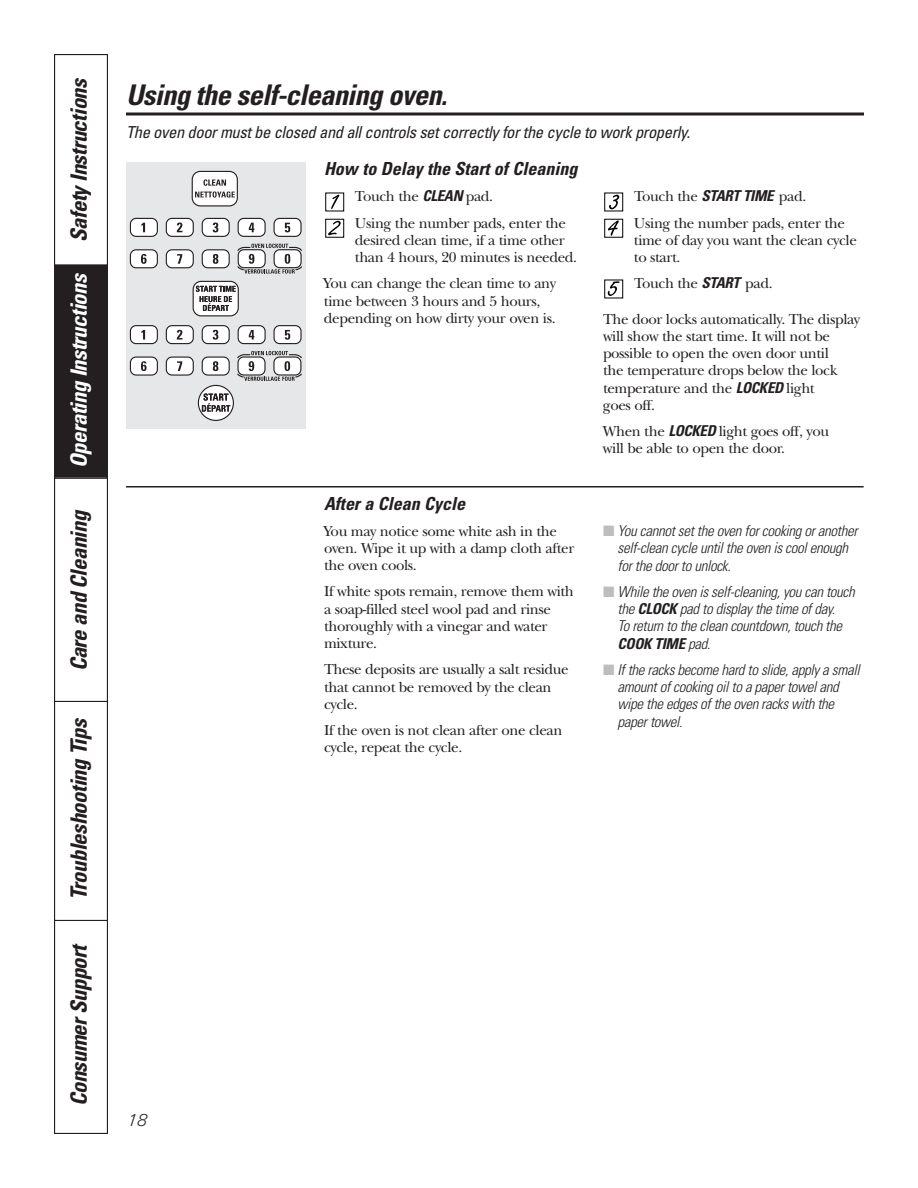
<style>
.page{position:relative;width:918px;height:1188px;background:#fff}
.page>*{position:absolute;margin:0;border:0;box-sizing:border-box;transform-origin:0 0}
.t1{font:italic 700 condensed 28.5px "Univers";color:#231f20}
.t2{font:italic 700 condensed 22.5px "Univers";letter-spacing:-.02em;color:#231f20}
.t3{font:italic 700 condensed 22.5px "Univers";letter-spacing:-.02em;color:#fff}
.t4{font:italic 700 condensed 18px "Univers";color:#231f20}
.t5{font:18px "U46";color:#231f20}
.t6{font:italic condensed 16.5px "Univers";color:#231f20}
.t7{font:15px/17.2px "New Baskerville";letter-spacing:-.025em;color:#231f20}
.t8{font:italic 300 condensed 15px/17.2px "Univers";letter-spacing:-.02em;color:#231f20}
.s1{color:#231f20}
.s2{font-family:"Univers";font-weight:700;font-style:italic;font-stretch:condensed}
.s3{color:#bcbdc0}
.s4{font-weight:700}
</style>
<div class="page">
<div style="left:54px;top:915px;width:54px;height:219px;border:1px solid #231f20"></div>
<div style="left:55px;top:697px;width:52px;height:223px;background:#fff"></div>
<div style="left:54px;top:697px;width:54px;height:224px;border:1px solid #231f20"></div>
<div style="left:55px;top:478px;width:52px;height:223px;background:#fff"></div>
<div style="left:54px;top:478px;width:54px;height:224px;border:1px solid #231f20"></div>
<div style="left:55px;top:264px;width:52px;height:213px;background:#231f20"></div>
<div style="left:54px;top:262px;width:54px;height:216px;border:1px solid #231f20"></div>
<div style="left:55px;top:55px;width:52px;height:210px;background:#fff"></div>
<div style="left:54px;top:54px;width:54px;height:212px;border:1px solid #231f20"></div>
<div style="left:126px;top:162px;width:180px;height:267px;background:#e6e7e9"></div>
<div style="left:192px;top:171px;width:45px;height:35px;background:#fff;border-radius:8px"></div>
<div style="left:192px;top:171px;width:46px;height:35px;border:1px solid #231f20;border-radius:8px"></div>
<svg style="left:195px;top:179px;width:40px;height:19px"></svg>
<svg style="left:193px;top:281px;width:45px;height:35px"></svg>
<div style="left:193px;top:281px;width:46px;height:35px;border:1px solid #231f20;border-radius:8px"></div>
<svg style="left:196px;top:286px;width:40px;height:25px"></svg>
<svg style="left:198px;top:385px;width:35px;height:35px"></svg>
<div style="left:198px;top:385px;width:36px;height:36px;border:1px solid #231f20;border-radius:50%"></div>
<svg style="left:202px;top:393px;width:28px;height:19px"></svg>
<div style="left:202px;top:250px;width:27px;height:18px;background:#fff;border-radius:6px"></div>
<div style="left:202px;top:249px;width:28px;height:19px;border:1px solid #231f20;border-radius:6px"></div>
<svg style="left:213px;top:254px;width:5px;height:10px"></svg>
<div style="left:166px;top:250px;width:27px;height:18px;background:#fff;border-radius:6px"></div>
<div style="left:166px;top:249px;width:28px;height:19px;border:1px solid #231f20;border-radius:6px"></div>
<svg style="left:177px;top:254px;width:5px;height:10px"></svg>
<div style="left:130px;top:250px;width:27px;height:18px;background:#fff;border-radius:6px"></div>
<div style="left:130px;top:249px;width:28px;height:19px;border:1px solid #231f20;border-radius:6px"></div>
<svg style="left:141px;top:254px;width:6px;height:10px"></svg>
<div style="left:274px;top:218px;width:27px;height:18px;background:#fff;border-radius:6px"></div>
<div style="left:274px;top:218px;width:28px;height:19px;border:1px solid #231f20;border-radius:6px"></div>
<svg style="left:285px;top:223px;width:5px;height:9px"></svg>
<div style="left:238px;top:218px;width:27px;height:18px;background:#fff;border-radius:6px"></div>
<div style="left:238px;top:218px;width:28px;height:19px;border:1px solid #231f20;border-radius:6px"></div>
<svg style="left:249px;top:223px;width:5px;height:9px"></svg>
<div style="left:202px;top:218px;width:27px;height:18px;background:#fff;border-radius:6px"></div>
<div style="left:202px;top:218px;width:28px;height:19px;border:1px solid #231f20;border-radius:6px"></div>
<svg style="left:213px;top:223px;width:5px;height:9px"></svg>
<div style="left:166px;top:218px;width:27px;height:18px;background:#fff;border-radius:6px"></div>
<div style="left:166px;top:218px;width:28px;height:19px;border:1px solid #231f20;border-radius:6px"></div>
<svg style="left:177px;top:223px;width:6px;height:9px"></svg>
<div style="left:130px;top:218px;width:27px;height:18px;background:#fff;border-radius:6px"></div>
<div style="left:130px;top:218px;width:28px;height:19px;border:1px solid #231f20;border-radius:6px"></div>
<svg style="left:141px;top:223px;width:4px;height:9px"></svg>
<div style="left:202px;top:357px;width:27px;height:18px;background:#fff;border-radius:6px"></div>
<div style="left:202px;top:357px;width:28px;height:19px;border:1px solid #231f20;border-radius:6px"></div>
<svg style="left:213px;top:361px;width:5px;height:10px"></svg>
<div style="left:166px;top:357px;width:27px;height:18px;background:#fff;border-radius:6px"></div>
<div style="left:166px;top:357px;width:28px;height:19px;border:1px solid #231f20;border-radius:6px"></div>
<svg style="left:177px;top:361px;width:5px;height:10px"></svg>
<div style="left:130px;top:357px;width:27px;height:18px;background:#fff;border-radius:6px"></div>
<div style="left:130px;top:357px;width:28px;height:19px;border:1px solid #231f20;border-radius:6px"></div>
<svg style="left:141px;top:361px;width:6px;height:10px"></svg>
<div style="left:274px;top:326px;width:27px;height:18px;background:#fff;border-radius:6px"></div>
<div style="left:274px;top:325px;width:28px;height:19px;border:1px solid #231f20;border-radius:6px"></div>
<svg style="left:285px;top:330px;width:5px;height:10px"></svg>
<div style="left:238px;top:326px;width:27px;height:18px;background:#fff;border-radius:6px"></div>
<div style="left:238px;top:325px;width:28px;height:19px;border:1px solid #231f20;border-radius:6px"></div>
<svg style="left:249px;top:330px;width:5px;height:10px"></svg>
<div style="left:202px;top:326px;width:27px;height:18px;background:#fff;border-radius:6px"></div>
<div style="left:202px;top:325px;width:28px;height:19px;border:1px solid #231f20;border-radius:6px"></div>
<svg style="left:213px;top:330px;width:5px;height:10px"></svg>
<div style="left:166px;top:326px;width:27px;height:18px;background:#fff;border-radius:6px"></div>
<div style="left:166px;top:325px;width:28px;height:19px;border:1px solid #231f20;border-radius:6px"></div>
<svg style="left:177px;top:330px;width:6px;height:10px"></svg>
<div style="left:130px;top:326px;width:27px;height:18px;background:#fff;border-radius:6px"></div>
<div style="left:130px;top:325px;width:28px;height:19px;border:1px solid #231f20;border-radius:6px"></div>
<svg style="left:141px;top:330px;width:4px;height:10px"></svg>
<svg style="left:237px;top:244px;width:65px;height:30px"></svg>
<svg style="left:237px;top:351px;width:65px;height:30px"></svg>
<svg style="left:126px;top:112px;width:738px;height:4px;background:#595657"></svg>
<svg style="left:604px;top:280px;width:20px;height:19px"></svg>
<div style="left:604px;top:280px;width:19px;height:18px;background:#fff;border:1px solid #000"></div>
<svg style="left:608px;top:281px;width:12px;height:15px"></svg>
<div style="left:604px;top:219px;width:21px;height:20px;background:#c6c6c6"></div>
<div style="left:604px;top:219px;width:19px;height:19px;background:#fff;border:1px solid #000"></div>
<svg style="left:608px;top:220px;width:11px;height:16px"></svg>
<svg style="left:604px;top:193px;width:20px;height:19px"></svg>
<div style="left:604px;top:193px;width:19px;height:18px;background:#fff;border:1px solid #000"></div>
<svg style="left:609px;top:195px;width:10px;height:14px"></svg>
<div style="left:326px;top:219px;width:20px;height:20px;background:#c6c6c6"></div>
<div style="left:326px;top:219px;width:18px;height:19px;background:#fff;border:1px solid #000"></div>
<svg style="left:328px;top:221px;width:13px;height:14px"></svg>
<svg style="left:326px;top:193px;width:19px;height:19px"></svg>
<div style="left:326px;top:193px;width:18px;height:18px;background:#fff"></div>
<svg style="left:331px;top:195px;width:8px;height:14px"></svg>
<hr style="left:126px;top:486px;width:738px;height:2px;background:#231f20">
<h2 class="t3" style="left:70px;top:468px;width:395px;rotate:-90deg">Operating Instructions <span class="s1">Safety Instructions</span></h2>
<h2 class="t2" style="left:70px;top:671px;width:166px;rotate:-90deg">Care and Cleaning</h2>
<h2 class="t2" style="left:70px;top:900px;width:187px;rotate:-90deg">Troubleshooting Tips</h2>
<h2 class="t2" style="left:70px;top:1106px;width:166px;rotate:-90deg">ConsumerSupport</h2>
<h1 class="t1" style="left:126px;top:84px;width:329px">Using the self-cleaning oven.</h1>
<p class="t6" style="left:126px;top:126px;width:569px">The oven doormustbe closed and allcontrols setcorrectly forthe cycle to work properly.</p>
<p class="t4" style="left:324px;top:162px;width:258px">How to Delay the Startof Cleaning</p>
<p class="t7" style="left:355px;top:185px;width:213px;line-height:26.2px">Touch the <span class="s2">CLEAN</span> pad.<br>Using the number pads, enter the</p>
<p class="t7" style="left:355px;top:233px;width:224px">desired clean time, if a time other than 4 hours, 20 minutes is needed.</p>
<p class="t7" style="left:324px;top:277px;width:234px">You can change the clean time to any time between 3 hours and 5 hours, depending on how dirty your oven is.</p>
<p class="t7" style="left:634px;top:185px;width:213px;line-height:26.2px">Touch the <span class="s2">START TIME</span> pad.<br>Using the number pads, enter the</p>
<p class="t7" style="left:634px;top:233px;width:224px">time of day you want the clean cycle to start.</p>
<p class="t7" style="left:634px;top:277px;width:140px">Touch the <span class="s2">START</span> pad.</p>
<p class="t7" style="left:603px;top:312px;width:259px">The door locks automatically. The display will show the start time. It will not be possible to open the oven door until<br>the temperature drops below the lock temperature and the <span class="s2">LOCKED</span> light<br>goes off.</p>
<p class="t7" style="left:603px;top:424px;width:228px">When the <span class="s2">LOCKED</span> light goes off, you will be able to open the door.</p>
<p class="t5" style="left:126px;top:1114px;width:23px">18</p>
<p class="t4" style="left:324px;top:497px;width:146px">Aftera Clean Cycle</p>
<p class="t7" style="left:324px;top:524px;width:252px">You may notice some white ash in the oven. Wipe it up with a damp cloth after the oven cools.</p>
<p class="t7" style="left:324px;top:585px;width:251px">If white spots remain, remove them with a soap-filled steel wool pad and rinse thoroughly with a vinegar and water mixture.</p>
<p class="t7" style="left:324px;top:663px;width:246px">These deposits are usually a salt residue that cannot be removed by the clean cycle.</p>
<p class="t7" style="left:324px;top:723px;width:240px">If the oven is not clean after one clean cycle, repeat the cycle.</p>
<p class="t8" style="left:618px;top:524px;width:244px;text-indent:-15px"><span class="s3">■</span> You cannotsetthe oven forcooking oranother self-clean cycle untilthe oven iscoolenough forthe doorto unlock.</p>
<p class="t8" style="left:618px;top:585px;width:242px;text-indent:-15px"><span class="s3">■</span> While the oven isself-cleaning,you can touch the <span class="s4">CLOCK</span> pad to displaythe time ofday.<br>To return to the clean countdown,touch the <span class="s4">COOK TIME</span> pad.</p>
<p class="t8" style="left:618px;top:663px;width:247px;text-indent:-15px"><span class="s3">■</span> Ifthe racksbecome hard to slide,applya small amountofcooking oilto a papertoweland wipe the edgesofthe oven rackswith the papertowel.</p>
</div>
